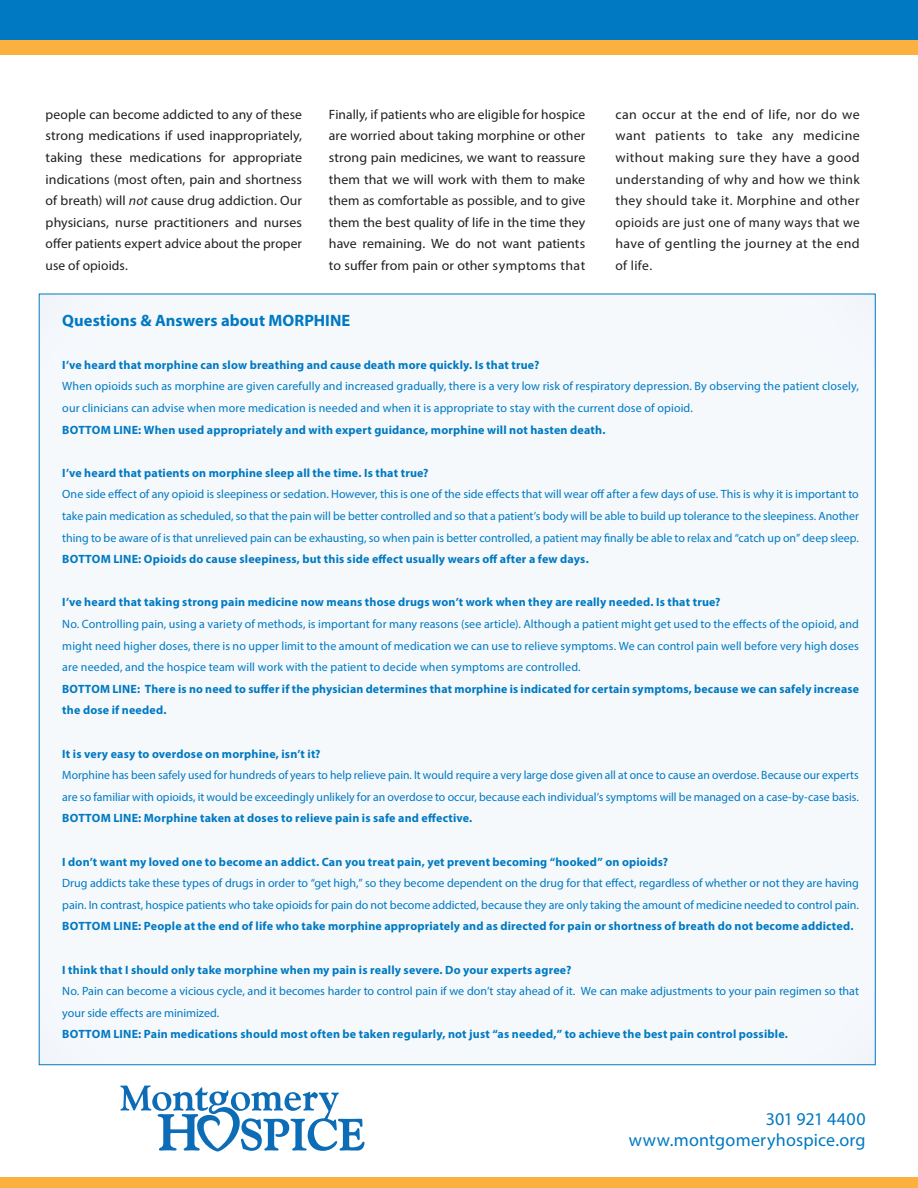
<style>
.page{position:relative;width:918px;height:1188px;background:#fff}
.page>*{position:absolute;margin:0;border:0;box-sizing:border-box;transform-origin:0 0}
.Blue_box_text{font:18px/21.6px "Myriad Pro";letter-spacing:.015em;color:#0079c2;text-align:right}
.Blue_box_text-2{font:700 16.5px "Myriad Pro";letter-spacing:.005em;color:#0079c2}
.Body_Text{font:13.5px/21.6px "Myriad Pro";letter-spacing:.01em;color:#231f20;text-align:justify}
.Blue_box_text-3{font:12px/21.6px "Myriad Pro";color:#0079c2}
.Blue_box_text-4{font:700 12px/21.6px "Myriad Pro";letter-spacing:.015em;color:#0079c2}
.s1{font-style:italic}
</style>
<div class="page">
<div style="left:0;top:0;width:918px;height:44px;background:#0079c2"></div>
<div style="left:0;top:1178px;width:918px;height:10px;background:#fbb03f"></div>
<div style="left:0;top:40px;width:918px;height:16px;background:#fbb03f"></div>
<div style="left:39px;top:294px;width:836px;height:771px;background:#f5f9fc"></div>
<svg style="left:120px;top:1086px;width:245px;height:66px"></svg>
<p class="Body_Text" style="left:46px;top:103px;width:258px">people can become addicted to any of these strong medications if used inappropriately, taking these medications for appropriate indications (most often, pain and shortness of breath) will <span class="s1">not</span> cause drug addiction. Our physicians, nurse practitioners and nurses offer patients expert advice about the proper use of opioids.</p>
<p class="Body_Text" style="left:329px;top:103px;width:258px">Finally, if patients who are eligible for hospice are worried about taking morphine or other strong pain medicines, we want to reassure them that we will work with them to make them as comfortable as possible, and to give them the best quality of life in the time they have remaining. We do not want patients to suffer from pain or other symptoms that</p>
<p class="Body_Text" style="left:615px;top:103px;width:246px">can occur at the end of life, nor do we want patients to take any medicine without making sure they have a good understanding of why and how we think they should take it. Morphine and other opioids are just one of many ways that we have of gentling the journey at the end of life.</p>
<p class="Blue_box_text-2" style="left:62px;top:309px;width:289px">Questions &amp; Answers about MORPHINE</p>
<p class="Blue_box_text-4" style="left:62px;top:353px;width:479px">I’ve heard that morphine can slow breathing and cause death more quickly. Is that true?</p>
<p class="Blue_box_text-3" style="left:62px;top:375px;width:798px">When opioids such as morphine are given carefully and increased gradually, there is a very low risk of respiratory depression. By observing the patient closely, our clinicians can advise when more medication is needed and when it is appropriate to stay with the current dose of opioid.</p>
<p class="Blue_box_text-4" style="left:62px;top:418px;width:545px">BOTTOM LINE: When used appropriately and with expert guidance, morphine will not hasten death.</p>
<p class="Blue_box_text-4" style="left:62px;top:461px;width:368px">I’ve heard that patients on morphine sleep all the time. Is that true?</p>
<p class="Blue_box_text-3" style="left:62px;top:483px;width:798px;text-align:justify">One side effect of any opioid is sleepiness or sedation. However, this is one of the side effects that will wear off after a few days of use. This is why it is important to take pain medication as scheduled, so that the pain will be better controlled and so that a patient’s body will be able to build up tolerance to the sleepiness. Another thing to be aware of is that unrelieved pain can be exhausting, so when pain is better controlled, a patient may finally be able to relax and “catch up on” deep sleep.</p>
<p class="Blue_box_text-4" style="left:62px;top:548px;width:528px">BOTTOM LINE: Opioids do cause sleepiness, but this side effect usually wears off after a few days.</p>
<p class="Blue_box_text-4" style="left:62px;top:591px;width:660px">I’ve heard that taking strong pain medicine now means those drugs won’t work when they are really needed. Is that true?</p>
<p class="Blue_box_text-3" style="left:62px;top:613px;width:798px;text-align:justify">No. Controlling pain, using a variety of methods, is important for many reasons (see article). Although a patient might get used to the effects of the opioid, and might need higher doses, there is no upper limit to the amount of medication we can use to relieve symptoms. We can control pain well before very high doses are needed, and the hospice team will work with the patient to decide when symptoms are controlled.</p>
<p class="Blue_box_text-4" style="left:62px;top:677px;width:798px">BOTTOM LINE: There is no need to suffer if the physician determines that morphine is indicated for certain symptoms, because we can safely increase the dose if needed.</p>
<p class="Blue_box_text-4" style="left:62px;top:742px;width:260px">It is very easy to overdose on morphine, isn’t it?</p>
<p class="Blue_box_text-3" style="left:62px;top:764px;width:798px">Morphine has been safely used for hundreds of years to help relieve pain. It would require a very large dose given all at once to cause an overdose. Because our experts are so familiar with opioids, it would be exceedingly unlikely for an overdose to occur, because each individual’s symptoms will be managed on a case-by-case basis.</p>
<p class="Blue_box_text-4" style="left:62px;top:807px;width:412px">BOTTOM LINE: Morphine taken at doses to relieve pain is safe and effective.</p>
<p class="Blue_box_text-4" style="left:62px;top:850px;width:607px">I don’t want my loved one to become an addict. Can you treat pain, yet prevent becoming “hooked” on opioids?</p>
<p class="Blue_box_text-3" style="left:62px;top:872px;width:798px">Drug addicts take these types of drugs in order to “get high,” so they become dependent on the drug for that effect, regardless of whether or not they are having pain. In contrast, hospice patients who take opioids for pain do not become addicted, because they are only taking the amount of medicine needed to control pain.</p>
<p class="Blue_box_text-4" style="left:62px;top:915px;width:793px">BOTTOM LINE: People at the end of life who take morphine appropriately and as directed for pain or shortness of breath do not become addicted.</p>
<p class="Blue_box_text-4" style="left:62px;top:958px;width:511px">I think that I should only take morphine when my pain is really severe. Do your experts agree?</p>
<p class="Blue_box_text-3" style="left:62px;top:980px;width:798px">No. Pain can become a vicious cycle, and it becomes harder to control pain if we don’t stay ahead of it. We can make adjustments to your pain regimen so that your side effects are minimized.</p>
<p class="Blue_box_text-4" style="left:62px;top:1023px;width:727px">BOTTOM LINE: Pain medications should most often be taken regularly, not just “as needed,” to achieve the best pain control possible.</p>
<p class="Blue_box_text" style="left:629px;top:1108px;width:238px">301 921 4400 www.montgomeryhospice.org</p>
</div>
